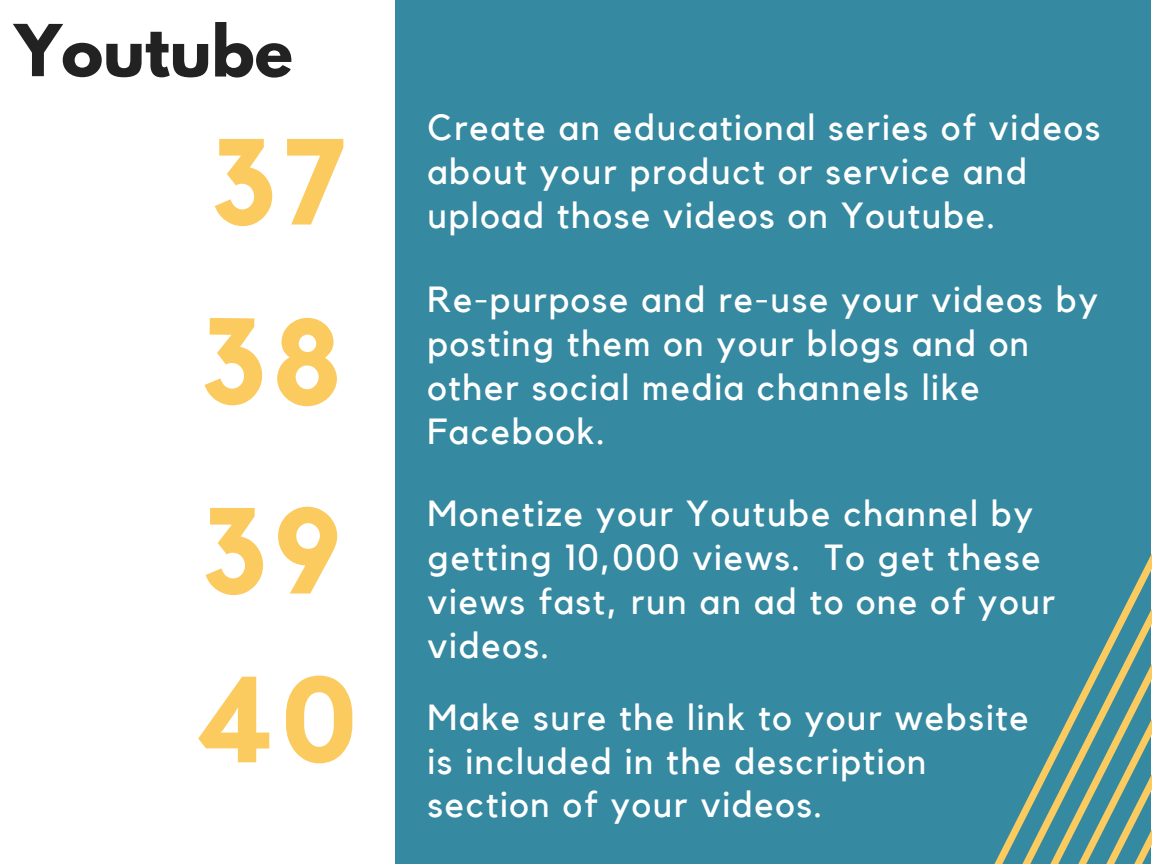
<style>
.page{position:relative;width:1152px;height:864px;background:#fff}
.page>*{position:absolute;margin:0;border:0;box-sizing:border-box;transform-origin:0 0}
.t1{font:700 120.75px "Kollektif";color:#fbcb5f}
.t2{font:700 63.45px "League Spartan";letter-spacing:-.005em;color:#222}
.t3{font:36.3px/43.8px "Kollektif";letter-spacing:.05em;color:#fff}
</style>
<div class="page">
<div style="left:0;top:0;width:1151px;height:864px;background:#3589a1"></div>
<svg style="left:1008px;top:782px;width:28px;height:82px"></svg>
<svg style="left:1036px;top:727px;width:28px;height:137px"></svg>
<svg style="left:1064px;top:553px;width:88px;height:311px"></svg>
<div style="left:0;top:0;width:395px;height:864px;background:#fff"></div>
<h2 class="t2" style="left:15px;top:19px;width:280px">Youtube</h2>
<h1 class="t1" style="left:210px;top:127px;width:139px">37</h1>
<p class="t3" style="left:428px;top:107px;width:674px">Create an educational series of videos about your product or service and upload those videos on Youtube.</p>
<p class="t3" style="left:428px;top:279px;width:672px">Re-purpose and re-use your videos by posting them on your blogs and on other social media channels like<br>Facebook.</p>
<h1 class="t1" style="left:201px;top:496px;width:142px">39</h1>
<p class="t3" style="left:428px;top:493px;width:629px">Monetize your Youtube channel by getting 10,000 views. To get these views fast, run an ad to one of your videos.</p>
<h1 class="t1" style="left:192px;top:665px;width:166px">40</h1>
<p class="t3" style="left:428px;top:697px;width:603px">Make sure the link to your website is included in the description section of your videos.</p>
</div>
